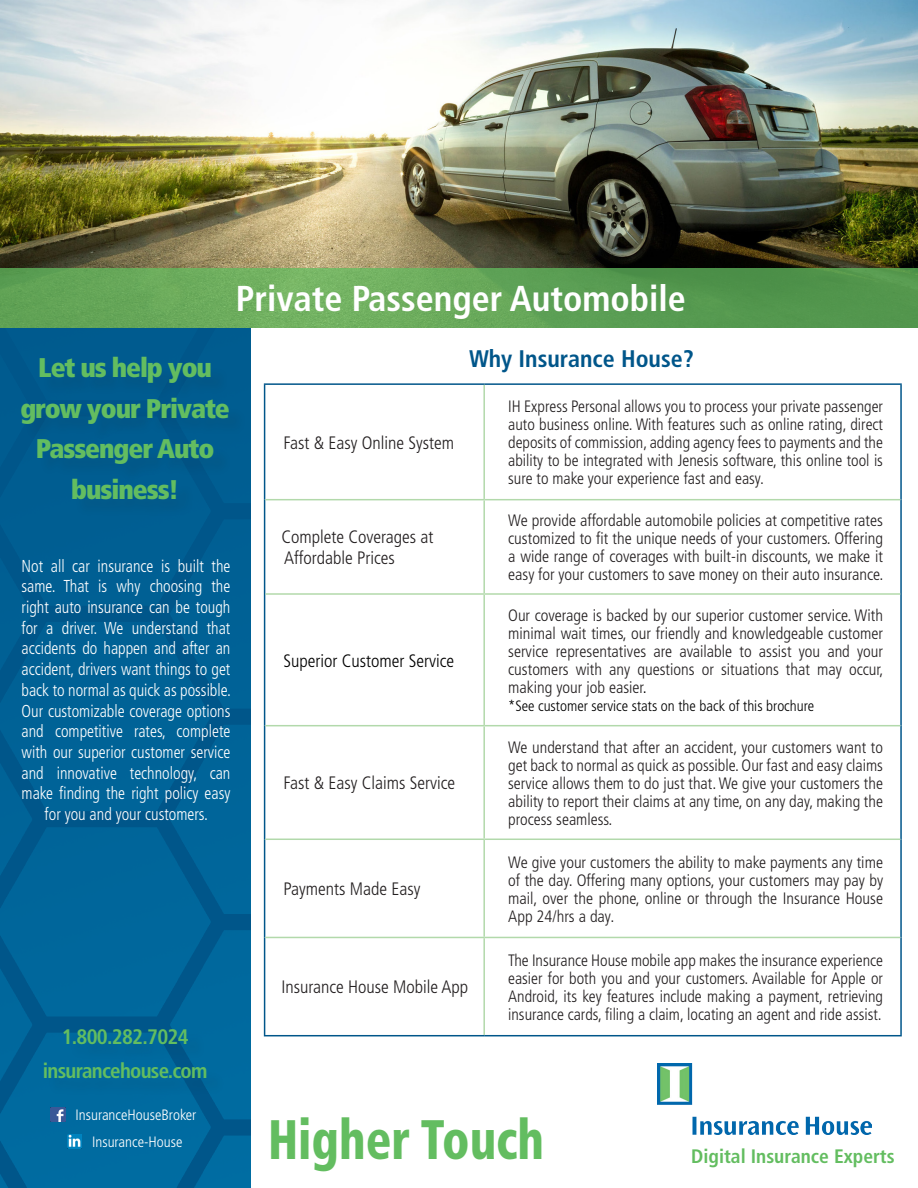
<style>
.page{position:relative;width:918px;height:1188px;background:#fff}
.page>*{position:absolute;margin:0;border:0;box-sizing:border-box;transform-origin:0 0}
.t1{font:900 condensed 55.65px "Frutiger LT Std";color:#63bd60;scale:.86 1}
.t2{font:700 condensed 36px "Frutiger LT Std";color:#fff}
.subhead_new{font:900 condensed 27px "Frutiger LT Std";letter-spacing:-.04em;color:#63bd60}
.t3{font:700 condensed 24px "Frutiger LT Std";color:#00568a}
.subhead_new-2{font:700 condensed 21px "Frutiger LT Std";letter-spacing:-.035em;color:#63bd60}
.t4{font:700 condensed 19.5px "Frutiger LT Std";color:#63bd60}
.text_bullets_2{font:300 condensed 18px/21px "Frutiger LT Std";color:#231f20}
.text_bullets_2-2{font:300 condensed 18px "Frutiger LT Std";color:#000}
.t5{font:300 condensed 17.25px/20.7px "Frutiger LT Std";color:#fff;text-align:center;scale:.94 1}
.t6{font:300 condensed 16.5px/18px "Frutiger LT Std";color:#231f20;text-align:justify}
.t7{font:300 condensed 15px "Frutiger LT Std";color:#000}
.t8{font:300 condensed 15px "Frutiger LT Std";color:#fff}
.s1{color:#000}
</style>
<div class="page">
<img style="left:0;top:328px;width:250px;height:860px">
<img style="left:657px;top:1064px;width:215px;height:71px">
<div style="left:47px;top:1031px;width:178px;height:66px;background:#231f20;opacity:.1"></div>
<img style="left:67px;top:1134px;width:15px;height:15px">
<img style="left:50px;top:1107px;width:15px;height:15px">
<img style="left:0;top:0;width:918px;height:268px">
<svg style="left:0;top:268px;width:918px;height:60px;background:#61a356"></svg>
<div style="left:24px;top:360px;width:223px;height:158px;background:#005b8e"></div>
<hr style="left:264px;top:383px;width:220px;height:2px;background:#00568a">
<hr style="left:264px;top:385px;width:1px;height:115px;background:#00568a">
<hr style="left:484px;top:383px;width:418px;height:2px;background:#00568a">
<hr style="left:900px;top:385px;width:2px;height:115px;background:#00568a">
<hr style="left:264px;top:500px;width:1px;height:94px;background:#00568a">
<hr style="left:900px;top:500px;width:2px;height:94px;background:#00568a">
<hr style="left:264px;top:594px;width:1px;height:132px;background:#00568a">
<hr style="left:900px;top:594px;width:2px;height:132px;background:#00568a">
<hr style="left:264px;top:726px;width:1px;height:113px;background:#00568a">
<hr style="left:900px;top:726px;width:2px;height:113px;background:#00568a">
<hr style="left:264px;top:839px;width:1px;height:98px;background:#00568a">
<hr style="left:900px;top:839px;width:2px;height:98px;background:#00568a">
<hr style="left:264px;top:937px;width:1px;height:98px;background:#00568a">
<hr style="left:900px;top:937px;width:2px;height:98px;background:#00568a">
<hr style="left:264px;top:1035px;width:220px;height:1px;background:#00568a">
<hr style="left:484px;top:1035px;width:418px;height:1px;background:#00568a">
<hr style="left:483px;top:385px;width:2px;height:114px;background:#b2d9ab">
<hr style="left:265px;top:499px;width:219px;height:1px;background:#b2d9ab">
<hr style="left:484px;top:499px;width:416px;height:1px;background:#b2d9ab">
<hr style="left:483px;top:500px;width:2px;height:93px;background:#b2d9ab">
<hr style="left:265px;top:593px;width:219px;height:2px;background:#b2d9ab">
<hr style="left:484px;top:593px;width:416px;height:2px;background:#b2d9ab">
<hr style="left:483px;top:595px;width:2px;height:130px;background:#b2d9ab">
<hr style="left:265px;top:725px;width:219px;height:1px;background:#b2d9ab">
<hr style="left:484px;top:725px;width:416px;height:1px;background:#b2d9ab">
<hr style="left:483px;top:726px;width:2px;height:113px;background:#b2d9ab">
<hr style="left:265px;top:839px;width:219px;height:1px;background:#b2d9ab">
<hr style="left:484px;top:839px;width:416px;height:1px;background:#b2d9ab">
<hr style="left:483px;top:840px;width:2px;height:97px;background:#b2d9ab">
<hr style="left:265px;top:937px;width:219px;height:1px;background:#b2d9ab">
<hr style="left:484px;top:937px;width:416px;height:1px;background:#b2d9ab">
<hr style="left:483px;top:938px;width:2px;height:97px;background:#b2d9ab">
<p class="t2" style="left:236px;top:277px;width:452px">Private Passenger Automobile</p>
<p class="subhead_new" style="left:38px;top:351px;width:175px">Let us help you</p>
<p class="subhead_new" style="left:20px;top:392px;width:211px">grow your Private</p>
<p class="subhead_new" style="left:36px;top:432px;width:180px">Passenger Auto</p>
<p class="subhead_new" style="left:71px;top:473px;width:109px">business!</p>
<p class="text_bullets_2" style="left:284px;top:432px;width:172px">Fast &amp; Easy Online System</p>
<p class="t3" style="left:469px;top:345px;width:226px">Why Insurance House?</p>
<p class="t6" style="left:508px;top:398px;width:376px">IH Express Personal allows you to process your private passenger auto business online. With features such as online rating, direct deposits of commission, adding agency fees to payments and the ability to be integrated with Jenesis software, this online tool is sure to make your experience fast and easy.</p>
<p class="t5" style="left:22px;top:556px;width:224px">Not all car insurance is built the same. That is why choosing the right auto insurance can be tough for a driver. We understand that accidents do happen and after an accident, drivers want things to get back to normal as quick as possible.<br>Our customizable coverage options and competitive rates, complete with our superior customer service and innovative technology, can make finding the right policy easy for you and your customers.</p>
<p class="subhead_new-2" style="left:62px;top:1024px;width:128px">1.800.282.7024</p>
<p class="subhead_new-2" style="left:43px;top:1059px;width:166px">insurancehouse.com</p>
<p class="t8" style="left:76px;top:1106px;width:122px">InsuranceHouseBroker</p>
<p class="t8" style="left:92px;top:1133px;width:92px">Insurance-House</p>
<p class="text_bullets_2" style="left:281px;top:527px;width:154px">Complete Coverages at<br>Affordable Prices</p>
<p class="text_bullets_2-2" style="left:284px;top:650px;width:172px">Superior Customer Service</p>
<p class="text_bullets_2" style="left:284px;top:773px;width:173px">Fast &amp; Easy Claims Service</p>
<p class="text_bullets_2" style="left:284px;top:879px;width:138px">Payments Made Easy</p>
<p class="text_bullets_2" style="left:281px;top:977px;width:188px">Insurance House Mobile App</p>
<p class="t6" style="left:508px;top:512px;width:377px">We provide affordable automobile policies at competitive rates customized to fit the unique needs of your customers. Offering a wide range of coverages with built-in discounts, we make it easy for your customers to save money on their auto insurance.</p>
<p class="t6" style="left:508px;top:607px;width:376px">Our coverage is backed by our superior customer service. With minimal wait times, our friendly and knowledgeable customer</p>
<p class="t6" style="left:508px;top:643px;width:376px">service representatives are available to assist you and your</p>
<p class="t6" style="left:508px;top:661px;width:377px">customers with any questions or situations that may occur, making your job easier<span class="s1">.</span></p>
<p class="t7" style="left:508px;top:697px;width:308px">*See customer service stats on the back of this brochure</p>
<p class="t6" style="left:508px;top:738px;width:376px">We understand that after an accident, your customers want to get back to normal as quick as possible. Our fast and easy claims service allows them to do just that. We give your customers the ability to report their claims at any time, on any day, making the process seamless.</p>
<p class="t6" style="left:508px;top:853px;width:376px">We give your customers the ability to make payments any time of the day. Offering many options, your customers may pay by mail, over the phone, online or through the Insurance House App 24/hrs a day.</p>
<p class="t6" style="left:508px;top:951px;width:376px">The Insurance House mobile app makes the insurance experience easier for both you and your customers. Available for Apple or Android, its key features include making a payment, retrieving insurance cards, filing a claim, locating an agent and ride assist.</p>
<p class="t1" style="left:268px;top:1106px;width:323px">Higher Touch</p>
<p class="t4" style="left:691px;top:1144px;width:205px">Digital Insurance Experts</p>
</div>
